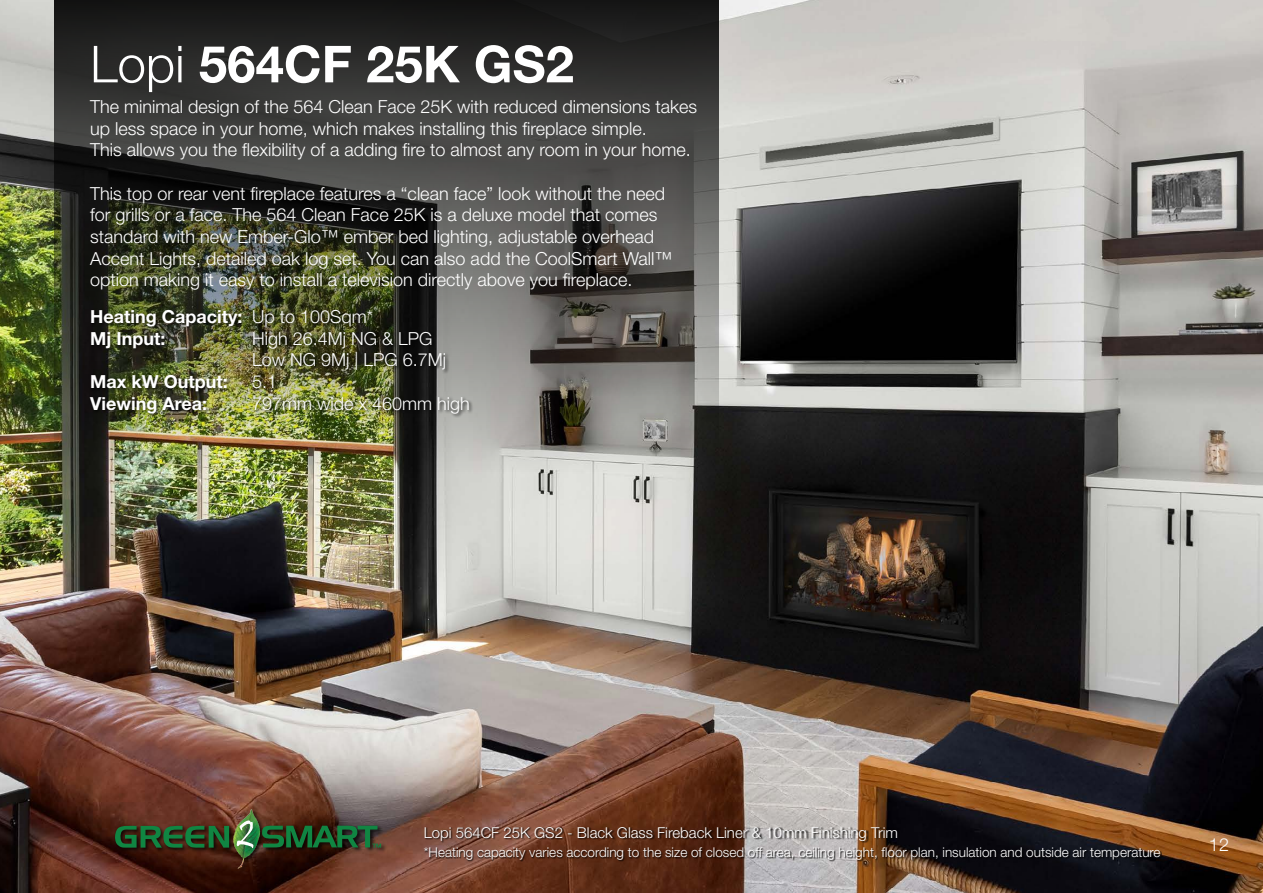
<style>
.page{position:relative;width:1263px;height:893px;background:#fff}
.page>*{position:absolute;margin:0;border:0;box-sizing:border-box;transform-origin:0 0}
.t1{font:700 51px "Helvetica Neue LT Std";color:#fff}
.t2{font:300 18px/21.6px "Helvetica Neue LT Std";color:#fff}
.t3{font:700 18px/21.6px "Helvetica Neue LT Std";color:#fff}
.t4{font:300 15px "Helvetica Neue LT Std";color:#fff}
.t5{font:300 13.5px "Helvetica Neue LT Std";color:#fff}
.s1{font-weight:300}
</style>
<div class="page">
<img style="left:0;top:0;width:1263px;height:893px">
<img style="left:54px;top:0;width:664px;height:472px">
<div style="left:89px;top:309px;width:384px;height:109px;background:#000;opacity:.75"></div>
<div style="left:114px;top:808px;width:273px;height:66px;background:#000;opacity:.75"></div>
<svg style="left:115px;top:825px;width:114px;height:23px;background:#255129"></svg>
<svg style="left:262px;top:825px;width:119px;height:23px;background:#214e2a"></svg>
<img style="left:233px;top:809px;width:18px;height:59px">
<svg style="left:236px;top:820px;width:18px;height:28px"></svg>
<div style="left:424px;top:848px;width:738px;height:13px;background:#000;opacity:.75"></div>
<div style="left:425px;top:827px;width:475px;height:16px;background:#000;opacity:.93"></div>
<h1 class="t1" style="left:90px;top:33px;width:485px"><span class="s1">Lopi</span> 564CF 25K GS2</h1>
<p class="t2" style="left:90px;top:96px;width:608px">The minimal design of the 564 Clean Face 25K with reduced dimensions takes up less space in your home, which makes installing this fireplace simple.<br>This allows you the flexibility of a adding fire to almost any room in your home.</p>
<p class="t2" style="left:90px;top:182px;width:583px">This top or rear vent fireplace features a “clean face” look without the need for grills or a face. The 564 Clean Face 25K is a deluxe model that comes standard with new Ember-Glo™ ember bed lighting, adjustable overhead Accent Lights, detailed oak log set. You can also add the CoolSmart Wall™ option making it easy to install a television directly above you fireplace.</p>
<p class="t3" style="left:90px;top:306px;width:285px">Heating Capacity: <span class="s1">Up to 100Sqm*<br></span>Mj Input:</p>
<p class="t2" style="left:252px;top:327px;width:196px">High 26.4Mj NG &amp; LPG<br>Low NG 9Mj | LPG 6.7Mj</p>
<p class="t3" style="left:90px;top:370px;width:139px">Max kW Output:</p>
<p class="t2" style="left:252px;top:370px;width:27px">5.1</p>
<p class="t3" style="left:90px;top:392px;width:118px">Viewing Area:</p>
<p class="t2" style="left:252px;top:392px;width:219px">797mm wide x 460mm high</p>
<p class="t4" style="left:424px;top:824px;width:476px">Lopi 564CF 25K GS2 - Black Glass Fireback Liner &amp; 10mm Finishing Trim</p>
<p class="t5" style="left:424px;top:844px;width:738px">*Heating capacity varies according to the size of closed off area, ceiling height, floor plan, insulation and outside air temperature</p>
<p class="t2" style="left:1209px;top:833px;width:22px">12</p>
</div>
